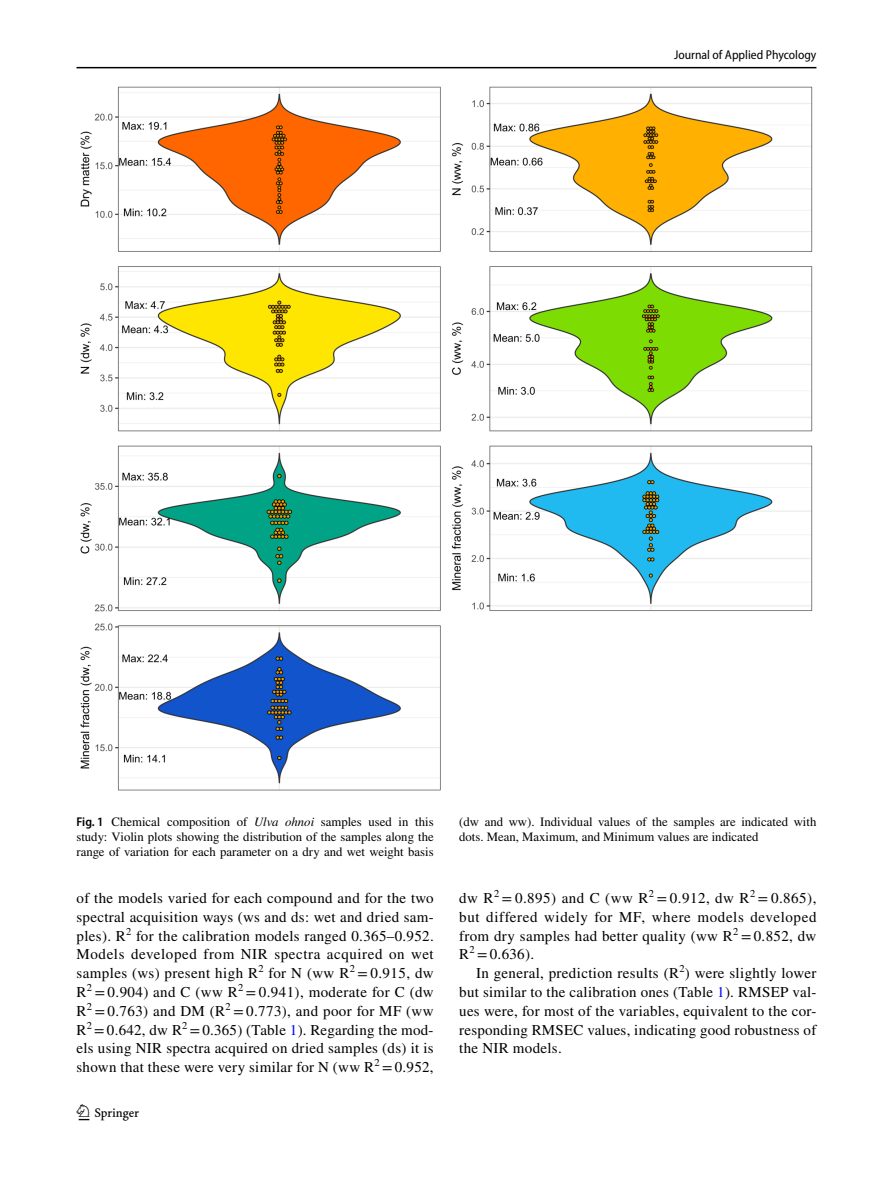
<style>
.page{position:relative;width:893px;height:1187px;background:#fff}
.page>*{position:absolute;margin:0;border:0;box-sizing:border-box;transform-origin:0 0}
.t1{font:22.5px "Springnew Regular 2";color:#000}
.t2{font:15px/18.8px "STIX";letter-spacing:.02em;color:#000;text-align:justify}
.t3{font:12.75px/15px "STIX";color:#000;text-align:justify}
.t4{font:semi-condensed 12.75px "Myriad Pro";color:#000}
.s1{font-family:"Myriad Pro";font-weight:600;font-stretch:semi-condensed}
.s2{font-style:italic}
.s3{color:#00f}
</style>
<div class="page">
<hr style="left:77px;top:67px;width:739px;height:1px;background:#000">
<img style="left:81px;top:87px;width:731px;height:703px">
<p class="t4" style="left:674px;top:48px;width:144px">Journal of Applied Phycology</p>
<p class="t3" style="left:77px;top:814px;width:359px"><span class="s1">Fig. 1</span> Chemical composition of <span class="s2">Ulva ohnoi</span> samples used in this study: Violin plots showing the distribution of the samples along the range of variation for each parameter on a dry and wet weight basis</p>
<p class="t3" style="left:459px;top:814px;width:359px">(dw and ww). Individual values of the samples are indicated with dots. Mean, Maximum, and Minimum values are indicated</p>
<p class="t2" style="left:77px;top:889px;width:359px">of the models varied for each compound and for the two spectral acquisition ways (ws and ds: wet and dried sam&shy;ples). R<sup>2</sup> for the calibration models ranged 0.365–0.952.<br>Models developed from NIR spectra acquired on wet samples (ws) present high R<sup>2</sup> for N (ww R<sup>2</sup> = 0.915, dw R<sup>2</sup> = 0.904) and C (ww R<sup>2</sup> = 0.941), moderate for C (dw R<sup>2</sup> = 0.763) and DM (R<sup>2</sup> = 0.773), and poor for MF (ww R<sup>2</sup> =0.642, dw R<sup>2</sup> =0.365) (Table <span class="s3">1</span>). Regarding the mod&shy;els using NIR spectra acquired on dried samples (ds) it is shown that these were very similar for N (ww R<sup>2</sup> =0.952,</p>
<p class="t2" style="left:459px;top:889px;width:359px">dw R<sup>2</sup> = 0.895) and C (ww R<sup>2</sup> = 0.912, dw R<sup>2</sup> = 0.865), but differed widely for MF, where models developed from dry samples had better quality (ww R<sup>2</sup> =0.852, dw R<sup>2</sup> =0.636).</p>
<p class="t2" style="left:459px;top:964px;width:359px;text-indent:17px">In general, prediction results (R<sup>2</sup>) were slightly lower but similar to the calibration ones (Table <span class="s3">1</span>). RMSEP val&shy;ues were, for most of the variables, equivalent to the cor&shy;responding RMSEC values, indicating good robustness of the NIR models.</p>
<h1 class="t1" style="left:79px;top:1104px;width:62px">1 3</h1>
</div>
